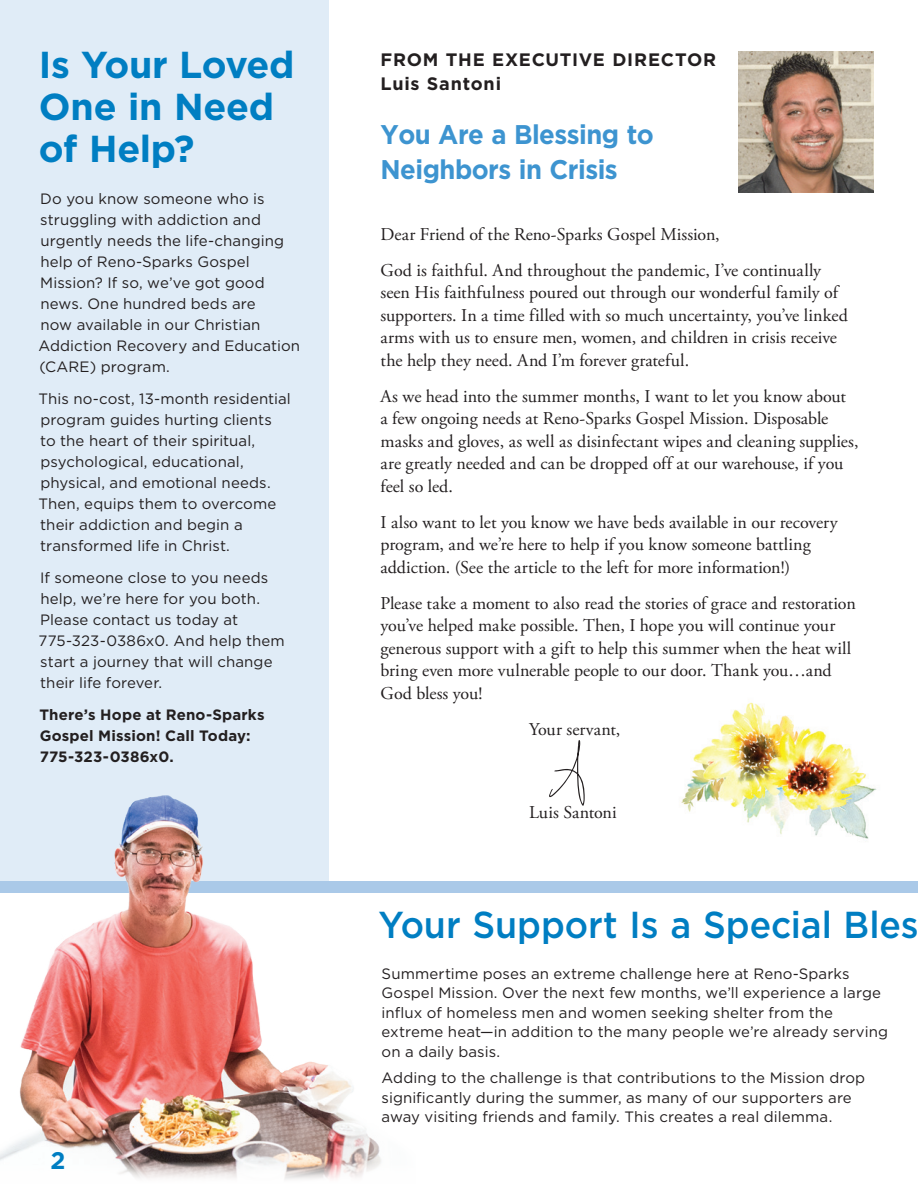
<style>
.page{position:relative;width:918px;height:1188px;background:#fff}
.page>*{position:absolute;margin:0;border:0;box-sizing:border-box;transform-origin:0 0}
.t1{font:700 37.5px/42px "Gotham";letter-spacing:-.01em;color:#007ec2}
.t2{font:500 37.5px "Gotham";letter-spacing:-.005em;color:#007ec2;scale:.95 1}
.t3{font:700 27px/34.5px "Gotham";letter-spacing:-.02em;color:#3d94d0;scale:.95 1}
.t4{font:700 24px "Gotham";color:#007ec2}
.t5{font:18px/22.5px "Adobe Garamond Pro";color:#231f20}
.t6{font:700 18px/24px "Gotham";letter-spacing:.04em;color:#231f20}
.t7{font:15px/21px "Gotham";letter-spacing:.005em;color:#231f20}
.t8{font:700 15px/21px "Gotham";letter-spacing:.01em;color:#231f20}
</style>
<div class="page">
<img style="left:689px;top:702px;width:180px;height:137px">
<div style="left:0;top:0;width:328px;height:881px;background:#e0ecf7"></div>
<div style="left:0;top:881px;width:918px;height:12px;background:#aac9e8"></div>
<img style="left:739px;top:52px;width:135px;height:141px">
<img style="left:328px;top:740px;width:549px;height:71px">
<img style="left:0;top:786px;width:416px;height:375px">
<svg style="left:119px;top:1161px;width:262px;height:19px"></svg>
<h1 class="t1" style="left:39px;top:44px;width:257px">Is Your Loved<br>One in Need of Help?</h1>
<p class="t7" style="left:39px;top:188px;width:263px">Do you know someone who is struggling with addiction and urgently needs the life-changing help of Reno-Sparks Gospel<br>Mission? If so, we’ve got good news. One hundred beds are<br>now available in our Christian<br>Addiction Recovery and Education (CARE) program.</p>
<p class="t7" style="left:38px;top:388px;width:254px">This no-cost, 13-month residential program guides hurting clients<br>to the heart of their spiritual, psychological, educational, physical, and emotional needs.<br>Then, equips them to overcome their addiction and begin a transformed life in Christ.</p>
<p class="t7" style="left:39px;top:567px;width:248px">If someone close to you needs help, we’re here for you both.<br>Please contact us today at<br>775-323-0386x0. And help them start a journey that will change their life forever.</p>
<p class="t8" style="left:40px;top:704px;width:227px">There’s Hope at Reno-Sparks<br>Gospel Mission! Call Today:<br>775-323-0386x0.</p>
<h3 class="t4" style="left:51px;top:1144px;width:16px">2</h3>
<p class="t6" style="left:381px;top:48px;width:337px">FROM THE EXECUTIVE DIRECTOR<br>Luis Santoni</p>
<h2 class="t3" style="left:381px;top:117px;width:289px">You Are a Blessing to<br>Neighbors in Crisis</h2>
<p class="t5" style="left:381px;top:217px;width:442px;line-height:36px">Dear Friend of the Reno-Sparks Gospel Mission,<br>God is faithful. And throughout the pandemic, I’ve continually</p>
<p class="t5" style="left:381px;top:282px;width:469px">seen His faithfulness poured out through our wonderful family of supporters. In a time filled with so much uncertainty, you’ve linked arms with us to ensure men, women, and children in crisis receive the help they need. And I’m forever grateful.</p>
<p class="t5" style="left:381px;top:386px;width:480px">As we head into the summer months, I want to let you know about<br>a few ongoing needs at Reno-Sparks Gospel Mission. Disposable masks and gloves, as well as disinfectant wipes and cleaning supplies, are greatly needed and can be dropped off at our warehouse, if you feel so led.</p>
<p class="t5" style="left:381px;top:512px;width:459px">I also want to let you know we have beds available in our recovery program, and we’re here to help if you know someone battling addiction. (See the article to the left for more information!)</p>
<p class="t5" style="left:381px;top:593px;width:477px">Please take a moment to also read the stories of grace and restoration you’ve helped make possible. Then, I hope you will continue your generous support with a gift to help this summer when the heat will bring even more vulnerable people to our door. Thank you…and God bless you!</p>
<p class="t5" style="left:529px;top:719px;width:93px">Your servant,</p>
<p class="t5" style="left:529px;top:801px;width:89px">Luis Santoni</p>
<h1 class="t2" style="left:378px;top:900px;width:570px">Your Support Is a Special Bles</h1>
<p class="t7" style="left:382px;top:964px;width:508px;line-height:19.5px">Summertime poses an extreme challenge here at Reno-Sparks Gospel Mission. Over the next few months, we’ll experience a large influx of homeless men and women seeking shelter from the extreme heat—in addition to the many people we’re already serving on a daily basis.</p>
<p class="t7" style="left:382px;top:1068px;width:485px;line-height:19.5px">Adding to the challenge is that contributions to the Mission drop significantly during the summer, as many of our supporters are away visiting friends and family. This creates a real dilemma.</p>
</div>
